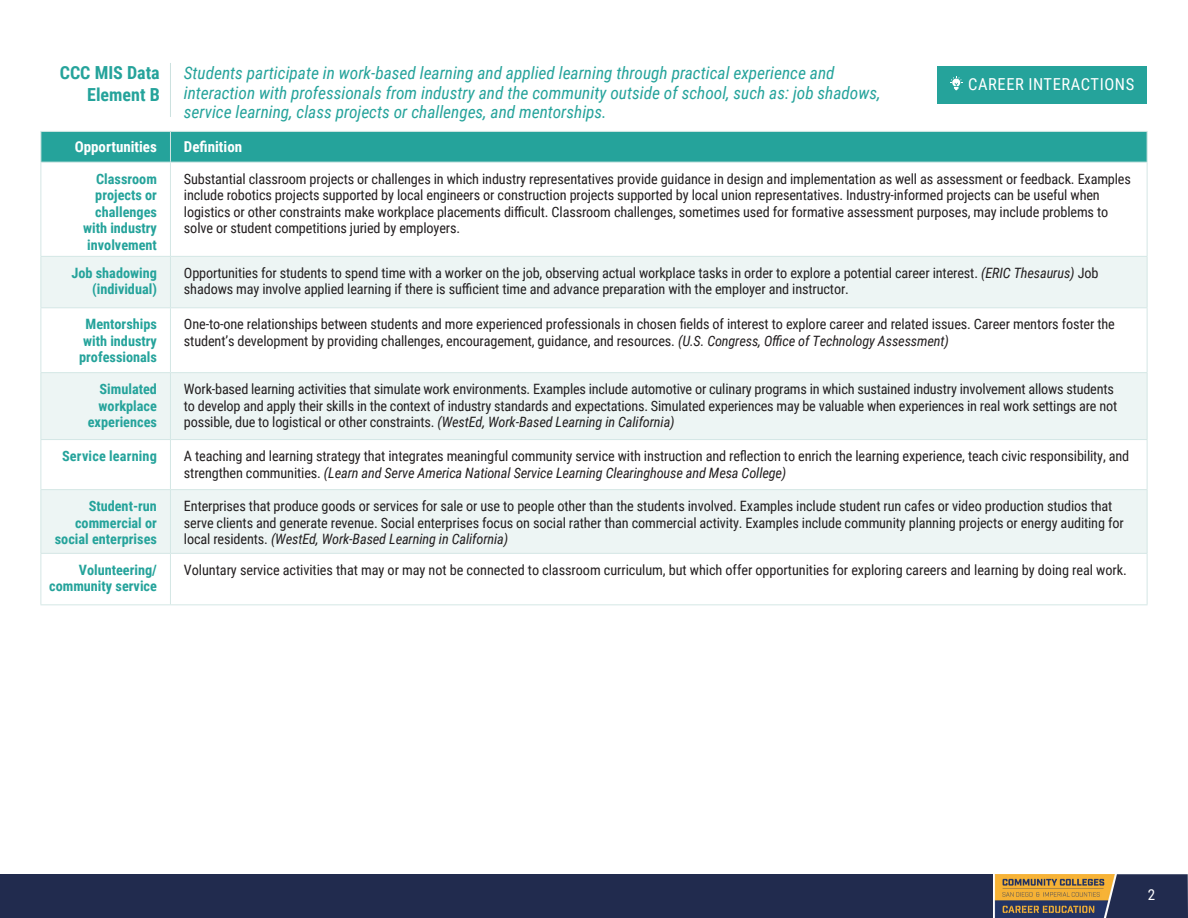
<style>
.page{position:relative;width:1188px;height:918px;background:#fff}
.page>*{position:absolute;margin:0;border:0;box-sizing:border-box;transform-origin:0 0}
.t1{font:700 18px/21.6px "Roboto Condensed";color:#25a39b;text-align:right}
.t2{font:italic 17.25px/19.5px "Roboto Condensed";color:#25a39b}
.t3{font:16.5px "Roboto Condensed";letter-spacing:.035em;color:#fff}
.t4{font:700 15px "Roboto Condensed";color:#fff}
.t5{font:15px "Roboto Condensed";color:#fff}
.t6{font:14.25px/16.5px "Roboto Condensed";letter-spacing:-.01em;color:#231f20}
.t7{font:700 14.25px/16.5px "Roboto Condensed";color:#25a39b;text-align:right}
.s1{font-style:italic}
</style>
<div class="page">
<img style="left:995px;top:874px;width:111px;height:44px">
<div style="left:0;top:874px;width:993px;height:44px;background:#212b4e"></div>
<svg style="left:1106px;top:874px;width:82px;height:44px"></svg>
<hr style="left:170px;top:63px;width:1px;height:54px;background:#cbe1df">
<div style="left:937px;top:66px;width:210px;height:37px;background:#25a39b"></div>
<svg style="left:950px;top:77px;width:12px;height:13px"></svg>
<div style="left:41px;top:132px;width:1106px;height:30px;background:#25a39b"></div>
<svg style="left:41px;top:257px;width:1106px;height:296px;fill:#edf5f4"></svg>
<hr style="left:40px;top:131px;width:130px;height:1px;background:#d4e7e5">
<hr style="left:40px;top:132px;width:1px;height:30px;background:#d4e7e5">
<hr style="left:170px;top:131px;width:977px;height:1px;background:#d4e7e5">
<hr style="left:170px;top:132px;width:1px;height:30px;background:#d4e7e5">
<hr style="left:1147px;top:132px;width:1px;height:30px;background:#d4e7e5">
<hr style="left:40px;top:162px;width:130px;height:1px;background:#d4e7e5">
<hr style="left:40px;top:163px;width:1px;height:93px;background:#d4e7e5">
<hr style="left:170px;top:162px;width:977px;height:1px;background:#d4e7e5">
<hr style="left:170px;top:163px;width:1px;height:93px;background:#d4e7e5">
<hr style="left:1147px;top:163px;width:1px;height:93px;background:#d4e7e5">
<hr style="left:40px;top:256px;width:130px;height:1px;background:#d4e7e5">
<hr style="left:40px;top:257px;width:1px;height:50px;background:#d4e7e5">
<hr style="left:170px;top:256px;width:977px;height:1px;background:#d4e7e5">
<hr style="left:170px;top:257px;width:1px;height:50px;background:#d4e7e5">
<hr style="left:1147px;top:257px;width:1px;height:50px;background:#d4e7e5">
<hr style="left:40px;top:307px;width:130px;height:1px;background:#d4e7e5">
<hr style="left:40px;top:308px;width:1px;height:64px;background:#d4e7e5">
<hr style="left:170px;top:307px;width:977px;height:1px;background:#d4e7e5">
<hr style="left:170px;top:308px;width:1px;height:64px;background:#d4e7e5">
<hr style="left:1147px;top:308px;width:1px;height:64px;background:#d4e7e5">
<hr style="left:40px;top:372px;width:130px;height:1px;background:#d4e7e5">
<hr style="left:40px;top:373px;width:1px;height:66px;background:#d4e7e5">
<hr style="left:170px;top:372px;width:977px;height:1px;background:#d4e7e5">
<hr style="left:170px;top:373px;width:1px;height:66px;background:#d4e7e5">
<hr style="left:1147px;top:373px;width:1px;height:66px;background:#d4e7e5">
<hr style="left:40px;top:439px;width:130px;height:1px;background:#d4e7e5">
<hr style="left:40px;top:440px;width:1px;height:49px;background:#d4e7e5">
<hr style="left:170px;top:439px;width:977px;height:1px;background:#d4e7e5">
<hr style="left:170px;top:440px;width:1px;height:49px;background:#d4e7e5">
<hr style="left:1147px;top:440px;width:1px;height:49px;background:#d4e7e5">
<hr style="left:40px;top:489px;width:130px;height:1px;background:#d4e7e5">
<hr style="left:40px;top:490px;width:1px;height:63px;background:#d4e7e5">
<hr style="left:170px;top:489px;width:977px;height:1px;background:#d4e7e5">
<hr style="left:170px;top:490px;width:1px;height:63px;background:#d4e7e5">
<hr style="left:1147px;top:490px;width:1px;height:63px;background:#d4e7e5">
<hr style="left:40px;top:553px;width:130px;height:1px;background:#d4e7e5">
<hr style="left:40px;top:554px;width:1px;height:50px;background:#d4e7e5">
<hr style="left:170px;top:553px;width:977px;height:1px;background:#d4e7e5">
<hr style="left:170px;top:554px;width:1px;height:50px;background:#d4e7e5">
<hr style="left:1147px;top:554px;width:1px;height:50px;background:#d4e7e5">
<hr style="left:40px;top:604px;width:130px;height:1px;background:#d4e7e5">
<hr style="left:170px;top:604px;width:977px;height:1px;background:#d4e7e5">
<p class="t1" style="left:60px;top:62px;width:101px">CCC MIS Data<br>Element B</p>
<p class="t2" style="left:184px;top:63px;width:698px">Students participate in work-based learning and applied learning through practical experience and interaction with professionals from industry and the community outside of school, such as: job shadows, service learning, class projects or challenges, and mentorships.</p>
<p class="t3" style="left:968px;top:73px;width:167px">CAREER INTERACTIONS</p>
<p class="t4" style="left:75px;top:137px;width:84px">Opportunities</p>
<p class="t4" style="left:184px;top:137px;width:60px">Definition</p>
<p class="t7" style="left:83px;top:170px;width:75px">Classroom projects or challenges with industry involvement</p>
<p class="t6" style="left:184px;top:170px;width:949px">Substantial classroom projects or challenges in which industry representatives provide guidance in design and implementation as well as assessment or feedback. Examples include robotics projects supported by local engineers or construction projects supported by local union representatives. Industry-informed projects can be useful when logistics or other constraints make workplace placements difficult. Classroom challenges, sometimes used for formative assessment purposes, may include problems to solve or student competitions juried by employers.</p>
<p class="t7" style="left:71px;top:264px;width:87px">Job shadowing (individual)</p>
<p class="t6" style="left:184px;top:264px;width:916px">Opportunities for students to spend time with a worker on the job, observing actual workplace tasks in order to explore a potential career interest. <span class="s1">(ERIC Thesaurus)</span> Job shadows may involve applied learning if there is sufficient time and advance preparation with the employer and instructor.</p>
<p class="t7" style="left:79px;top:315px;width:79px;text-align:center">Mentorships with industry professionals</p>
<p class="t6" style="left:184px;top:315px;width:932px">One-to-one relationships between students and more experienced professionals in chosen fields of interest to explore career and related issues. Career mentors foster the student’s development by providing challenges, encouragement, guidance, and resources. <span class="s1">(U.S. Congress, Office of Technology Assessment)</span></p>
<p class="t7" style="left:88px;top:380px;width:71px">Simulated workplace experiences</p>
<p class="t6" style="left:184px;top:380px;width:935px">Work-based learning activities that simulate work environments. Examples include automotive or culinary programs in which sustained industry involvement allows students to develop and apply their skills in the context of industry standards and expectations. Simulated experiences may be valuable when experiences in real work settings are not possible, due to logistical or other constraints. <span class="s1">(WestEd, Work-Based Learning in California)</span></p>
<p class="t7" style="left:62px;top:447px;width:96px">Service learning</p>
<p class="t6" style="left:184px;top:447px;width:947px">A teaching and learning strategy that integrates meaningful community service with instruction and reflection to enrich the learning experience, teach civic responsibility, and strengthen communities. <span class="s1">(Learn and Serve America National Service Learning Clearinghouse and Mesa College)</span></p>
<p class="t7" style="left:55px;top:497px;width:104px">Student-run commercial or social enterprises</p>
<p class="t6" style="left:184px;top:497px;width:941px">Enterprises that produce goods or services for sale or use to people other than the students involved. Examples include student run cafes or video production studios that serve clients and generate revenue. Social enterprises focus on social rather than commercial activity. Examples include community planning projects or energy auditing for local residents. <span class="s1">(WestEd, Work-Based Learning in California)</span></p>
<p class="t7" style="left:79px;top:561px;width:80px">Volunteering/</p>
<p class="t7" style="left:49px;top:577px;width:109px">community service</p>
<p class="t6" style="left:184px;top:561px;width:944px">Voluntary service activities that may or may not be connected to classroom curriculum, but which offer opportunities for exploring careers and learning by doing real work.</p>
<p class="t5" style="left:1148px;top:884px;width:9px">2</p>
</div>
